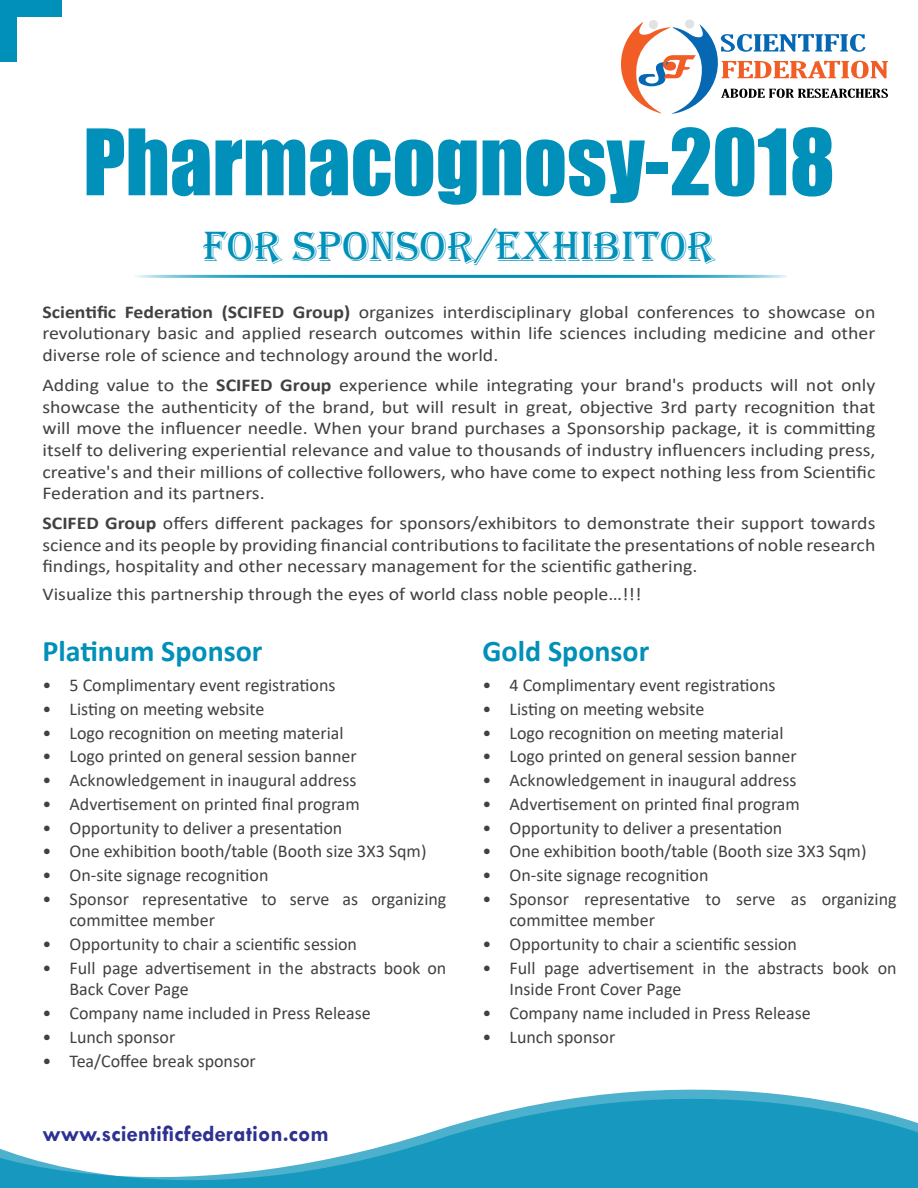
<style>
.page{position:relative;width:918px;height:1188px;background:#fff}
.page>*{position:absolute;margin:0;border:0;box-sizing:border-box;transform-origin:0 0}
.t1{font:84.6px "Impact";color:#0090b9}
.t2{font:43.5px "Algerian";color:#0090b9}
.t3{font:700 30px "Calibri";color:#0090b9}
.t4{font:700 23.25px "Tw Cen";color:#2e3092}
.t5{font:18px/23.7px "Calibri";color:#414042}
.t6{font:18px/21.6px "Calibri";color:#414042;text-align:justify;scale:1.1 1}
.t7{font:700 18px "Calibri";color:#414042;scale:1.1 1}
.s1{font-weight:700}
</style>
<div class="page">
<svg style="left:0;top:1089px;width:918px;height:99px"></svg>
<div style="left:0;top:0;width:62px;height:16px;background:#0090b9"></div>
<div style="left:0;top:0;width:16px;height:62px;background:#0090b9"></div>
<hr style="left:131px;top:275px;width:656px;height:3px;background:#0090b9">
<div style="left:649px;top:20px;width:9px;height:9px;background:#e0e2e4;border-radius:50%"></div>
<div style="left:685px;top:19px;width:9px;height:10px;background:#e0e2e4;border-radius:50%"></div>
<svg style="left:621px;top:22px;width:267px;height:92px"></svg>
<h1 class="t1" style="left:83px;top:96px;width:753px">Pharmacognosy-2018</h1>
<h2 class="t2" style="left:203px;top:223px;width:513px">FOR SPONSOR/EXHIBITOR</h2>
<p class="t7" style="left:222px;top:299px;width:58px">(SCIFED</p>
<p class="t7" style="left:293px;top:299px;width:54px">Group)</p>
<p class="t7" style="left:43px;top:299px;width:69px">Scientific</p>
<p class="t6" style="left:43px;top:322px;width:759px">revolutionary basic and applied research outcomes within life sciences including medicine and other diverse role of science and technology around the world.</p>
<p class="t6" style="left:43px;top:374px;width:759px">Adding value to the <span class="s1">SCIFED Group</span> experience while integrating your brand s' products will not only showcase the authenticity of the brand, but will result in great, objective 3rd party recognition that will move the influencer needle. When your brand purchases a Sponsorship package it, is committing itself to delivering experiential relevance and value to thousands of industry influencers including press, creative s' and their millions of collective followers, who have come to expect nothing less from Scientific Federation and its partners.</p>
<p class="t6" style="left:43px;top:512px;width:759px"><span class="s1">SCIFED Group</span> offers different packages for sponsors/exhibitors to demonstrate their support towards science and its people by providing financial contributions to facilitate the presentations of noble research findings, hospitality and other necessary management for the scientific gathering.</p>
<p class="t6" style="left:43px;top:583px;width:546px">Visualize this partnership through the eyes of world class noble people... !!!</p>
<h3 class="t3" style="left:43px;top:630px;width:222px">Platinum Sponsor</h3>
<p class="t5" style="left:70px;top:673px;width:268px">5 Complimentary event registrations</p>
<p class="t7" style="left:125px;top:299px;width:82px">Federation</p>
<p class="t6" style="left:637px;top:301px;width:90px">conferences</p>
<p class="t6" style="left:443px;top:301px;width:118px">interdisciplinary</p>
<p class="t6" style="left:580px;top:301px;width:46px">global</p>
<p class="t6" style="left:768px;top:301px;width:72px">showcase</p>
<p class="t6" style="left:359px;top:301px;width:70px">organizes</p>
<p class="t6" style="left:743px;top:301px;width:17px">to</p>
<p class="t6" style="left:855px;top:301px;width:20px">on</p>
<h3 class="t3" style="left:483px;top:630px;width:168px">Gold Sponsor</h3>
<p class="t5" style="left:510px;top:673px;width:268px">4 Complimentary event registrations</p>
<p class="t5" style="left:43px;top:673px;width:10px">•</p>
<p class="t5" style="left:483px;top:673px;width:10px">•</p>
<p class="t5" style="left:43px;top:697px;width:10px">•</p>
<p class="t5" style="left:70px;top:697px;width:196px">Listing on meeting website</p>
<p class="t5" style="left:483px;top:697px;width:10px">•</p>
<p class="t5" style="left:510px;top:697px;width:196px">Listing on meeting website</p>
<p class="t5" style="left:43px;top:720px;width:10px">•</p>
<p class="t5" style="left:70px;top:720px;width:276px">Logo recognition on meeting material</p>
<p class="t5" style="left:483px;top:720px;width:10px">•</p>
<p class="t5" style="left:510px;top:720px;width:276px">Logo recognition on meeting material</p>
<p class="t5" style="left:43px;top:744px;width:10px">•</p>
<p class="t5" style="left:70px;top:744px;width:289px">Logo printed on general session banner</p>
<p class="t5" style="left:483px;top:744px;width:10px">•</p>
<p class="t5" style="left:510px;top:744px;width:289px">Logo printed on general session banner</p>
<p class="t5" style="left:43px;top:768px;width:10px">•</p>
<p class="t5" style="left:70px;top:768px;width:289px">Acknowledgement in inaugural address</p>
<p class="t5" style="left:483px;top:768px;width:10px">•</p>
<p class="t5" style="left:510px;top:768px;width:289px">Acknowledgement in inaugural address</p>
<p class="t5" style="left:43px;top:792px;width:10px">•</p>
<p class="t5" style="left:70px;top:792px;width:292px">Advertisement on printed final program</p>
<p class="t5" style="left:483px;top:792px;width:10px">•</p>
<p class="t5" style="left:510px;top:792px;width:292px">Advertisement on printed final program</p>
<p class="t5" style="left:43px;top:815px;width:10px">•</p>
<p class="t5" style="left:70px;top:815px;width:274px">Opportunity to deliver a presentation</p>
<p class="t5" style="left:483px;top:815px;width:10px">•</p>
<p class="t5" style="left:510px;top:815px;width:274px">Opportunity to deliver a presentation</p>
<p class="t5" style="left:43px;top:839px;width:10px">•</p>
<p class="t5" style="left:70px;top:839px;width:358px">One exhibition booth/table (Booth size 3X3 Sqm(</p>
<p class="t5" style="left:483px;top:839px;width:10px">•</p>
<p class="t5" style="left:510px;top:839px;width:358px">One exhibition booth/table (Booth size 3X3 Sqm(</p>
<p class="t5" style="left:43px;top:863px;width:10px">•</p>
<p class="t5" style="left:70px;top:863px;width:200px">On-site signage recognition</p>
<p class="t5" style="left:483px;top:863px;width:10px">•</p>
<p class="t5" style="left:510px;top:863px;width:200px">On-site signage recognition</p>
<p class="t5" style="left:43px;top:886px;width:10px">•</p>
<p class="t5" style="left:70px;top:886px;width:61px">Sponsor</p>
<p class="t5" style="left:142px;top:886px;width:107px">representative</p>
<p class="t5" style="left:261px;top:886px;width:17px">to</p>
<p class="t5" style="left:290px;top:886px;width:41px">serve</p>
<p class="t5" style="left:343px;top:886px;width:17px">as</p>
<p class="t5" style="left:371px;top:886px;width:77px">organizing</p>
<p class="t5" style="left:483px;top:886px;width:10px">•</p>
<p class="t5" style="left:510px;top:886px;width:61px">Sponsor</p>
<p class="t5" style="left:584px;top:886px;width:107px">representative</p>
<p class="t5" style="left:706px;top:886px;width:17px">to</p>
<p class="t5" style="left:736px;top:886px;width:41px">serve</p>
<p class="t5" style="left:791px;top:886px;width:17px">as</p>
<p class="t5" style="left:822px;top:886px;width:77px">organizing</p>
<p class="t5" style="left:43px;top:932px;width:10px">•</p>
<p class="t5" style="left:70px;top:908px;width:289px">committee member<br>Opportunity to chair a scientific session</p>
<p class="t5" style="left:483px;top:932px;width:10px">•</p>
<p class="t5" style="left:510px;top:908px;width:289px">committee member<br>Opportunity to chair a scientific session</p>
<p class="t5" style="left:43px;top:956px;width:10px">•</p>
<p class="t5" style="left:70px;top:956px;width:378px">Full page advertisement in the abstracts book on</p>
<p class="t5" style="left:483px;top:956px;width:10px">•</p>
<p class="t5" style="left:510px;top:956px;width:27px">Full</p>
<p class="t5" style="left:544px;top:956px;width:37px">page</p>
<p class="t5" style="left:588px;top:956px;width:107px">advertisement</p>
<p class="t5" style="left:703px;top:956px;width:15px">in</p>
<p class="t5" style="left:725px;top:956px;width:26px">the</p>
<p class="t5" style="left:758px;top:956px;width:68px">abstracts</p>
<p class="t5" style="left:833px;top:956px;width:38px">book</p>
<p class="t5" style="left:878px;top:956px;width:20px">on</p>
<p class="t5" style="left:43px;top:1001px;width:10px">•</p>
<p class="t5" style="left:70px;top:977px;width:303px">Back Cover Page<br>Company name included in Press Release</p>
<p class="t5" style="left:483px;top:1001px;width:10px">•</p>
<p class="t5" style="left:510px;top:977px;width:303px">Inside Front Cover Page<br>Company name included in Press Release</p>
<p class="t5" style="left:43px;top:1025px;width:10px">•</p>
<p class="t5" style="left:70px;top:1025px;width:107px">Lunch sponsor</p>
<p class="t5" style="left:483px;top:1025px;width:10px">•</p>
<p class="t5" style="left:510px;top:1025px;width:107px">Lunch sponsor</p>
<p class="t5" style="left:43px;top:1048px;width:10px">•</p>
<p class="t5" style="left:70px;top:1048px;width:188px">Tea/Coffee break sponsor</p>
<p class="t4" style="left:43px;top:1119px;width:288px">www.scientificfederation.com</p>
</div>
